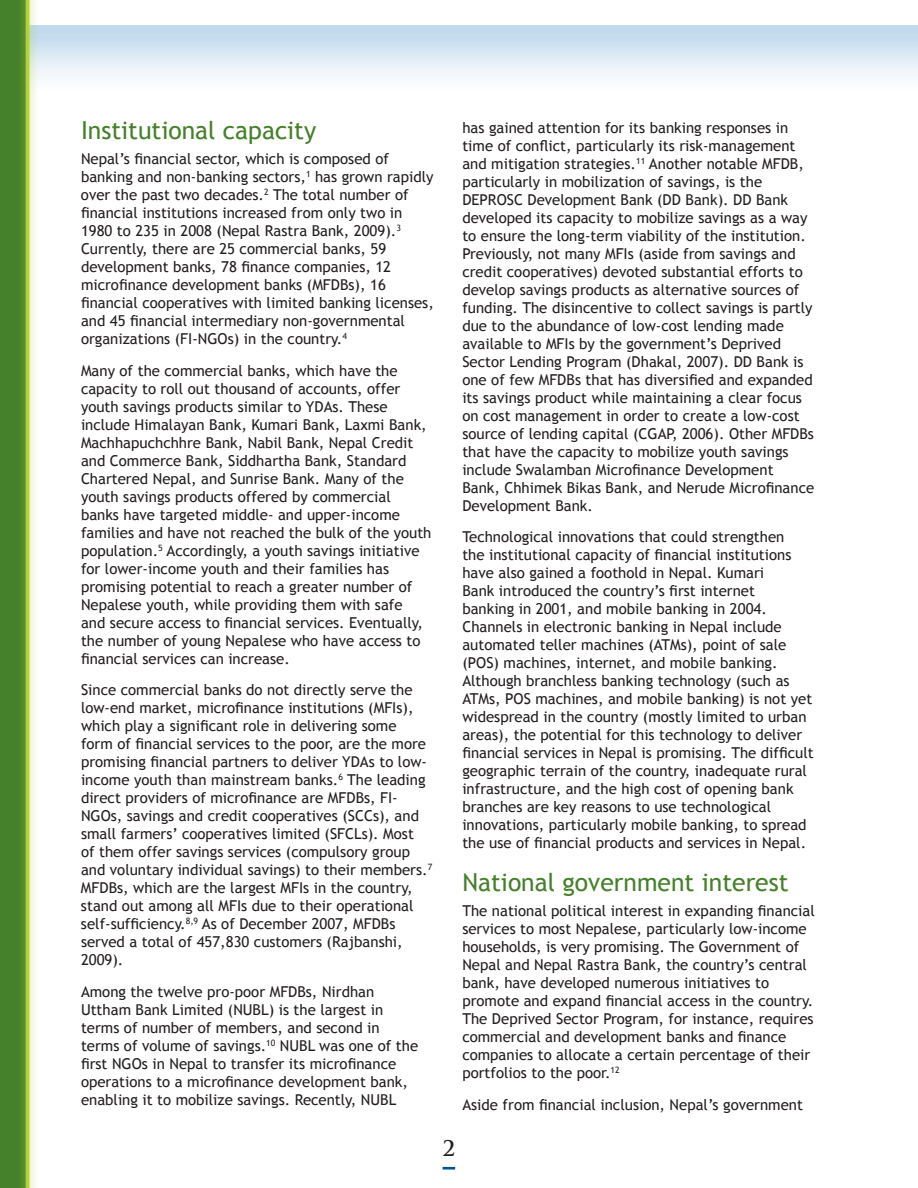
<style>
.page{position:relative;width:918px;height:1188px;background:#fff}
.page>*{position:absolute;margin:0;border:0;box-sizing:border-box;transform-origin:0 0}
.t1{font:24.75px "Trebuchet MS";color:#45802a}
.t2{font:700 21px "Trajan Pro";color:#231f20}
.t3{font:15px/18px "Trebuchet MS";color:#231f20}
</style>
<div class="page">
<div style="left:0;top:25px;width:918px;height:75px;background:linear-gradient(to bottom,#bdd7ec,#fff)"></div>
<div style="left:0;top:0;width:28px;height:1188px;background:#45802a"></div>
<div style="left:16px;top:0;width:23px;height:1188px;background:#b3d237;opacity:.75"></div>
<hr style="left:26px;top:0;width:3px;height:1188px;background:#b3d237">
<svg style="left:443px;top:1167px;width:12px;height:3px"></svg>
<h1 class="t1" style="left:81px;top:116px;width:237px">Institutional capacity</h1>
<p class="t3" style="left:81px;top:150px;width:354px">Nepal’s financial sector, which is composed of banking and non-banking sectors,<sup>1</sup> has grown rapidly over the past two decades.<sup>2</sup> The total number of financial institutions increased from only two in 1980 to 235 in 2008 (Nepal Rastra Bank, 2009).<sup>3<br></sup>Currently, there are 25 commercial banks, 59 development banks, 78 finance companies, 12 microfinance development banks (MFDBs), 16 financial cooperatives with limited banking licenses, and 45 financial intermediary non-governmental organizations (FI-NGOs) in the country.<sup>4</sup></p>
<p class="t3" style="left:81px;top:362px;width:352px">Many of the commercial banks, which have the capacity to roll out thousand of accounts, offer youth savings products similar to YDAs. These include Himalayan Bank, Kumari Bank, Laxmi Bank, Machhapuchchhre Bank, Nabil Bank, Nepal Credit and Commerce Bank, Siddhartha Bank, Standard Chartered Nepal, and Sunrise Bank. Many of the youth savings products offered by commercial banks have targeted middle- and upper-income families and have not reached the bulk of the youth population.<sup>5</sup> Accordingly, a youth savings initiative for lower-income youth and their families has promising potential to reach a greater number of Nepalese youth, while providing them with safe<br>and secure access to financial services. Eventually, the number of young Nepalese who have access to financial services can increase.</p>
<p class="t3" style="left:81px;top:681px;width:353px">Since commercial banks do not directly serve the low-end market, microfinance institutions (MFIs), which play a significant role in delivering some<br>form of financial services to the poor, are the more promising financial partners to deliver YDAs to low&shy;income youth than mainstream banks.<sup>6</sup> The leading direct providers of microfinance are MFDBs, FI-NGOs, savings and credit cooperatives (SCCs), and small farmers’ cooperatives limited (SFCLs). Most<br>of them offer savings services (compulsory group and voluntary individual savings) to their members.<sup>7<br></sup>MFDBs, which are the largest MFIs in the country, stand out among all MFIs due to their operational self-sufficiency.<sup>8,9</sup> As of December 2007, MFDBs served a total of 457,830 customers (Rajbanshi, 2009).</p>
<p class="t3" style="left:81px;top:983px;width:339px">Among the twelve pro-poor MFDBs, Nirdhan Uttham Bank Limited (NUBL) is the largest in terms of number of members, and second in terms of volume of savings.<sup>10</sup> NUBL was one of the first NGOs in Nepal to transfer its microfinance operations to a microfinance development bank, enabling it to mobilize savings. Recently, NUBL</p>
<p class="t3" style="left:462px;top:118px;width:353px">has gained attention for its banking responses in time of conflict, particularly its risk-management and mitigation strategies.<sup>11</sup> Another notable MFDB, particularly in mobilization of savings, is the DEPROSC Development Bank (DD Bank). DD Bank developed its capacity to mobilize savings as a way to ensure the long-term viability of the institution.<br>Previously, not many MFIs (aside from savings and credit cooperatives) devoted substantial efforts to develop savings products as alternative sources of funding. The disincentive to collect savings is partly due to the abundance of low-cost lending made available to MFIs by the government’s Deprived Sector Lending Program (Dhakal, 2007). DD Bank is one of few MFDBs that has diversified and expanded its savings product while maintaining a clear focus on cost management in order to create a low-cost source of lending capital (CGAP, 2006). Other MFDBs that have the capacity to mobilize youth savings include Swalamban Microfinance Development Bank, Chhimek Bikas Bank, and Nerude Microfinance Development Bank.</p>
<p class="t3" style="left:462px;top:528px;width:353px">Technological innovations that could strengthen<br>the institutional capacity of financial institutions have also gained a foothold in Nepal. Kumari<br>Bank introduced the country’s first internet<br>banking in 2001, and mobile banking in 2004.<br>Channels in electronic banking in Nepal include automated teller machines (ATMs), point of sale (POS) machines, internet, and mobile banking.<br>Although branchless banking technology (such as ATMs, POS machines, and mobile banking) is not yet widespread in the country (mostly limited to urban areas), the potential for this technology to deliver financial services in Nepal is promising. The difficult geographic terrain of the country, inadequate rural infrastructure, and the high cost of opening bank branches are key reasons to use technological innovations, particularly mobile banking, to spread the use of financial products and services in Nepal.</p>
<h1 class="t1" style="left:462px;top:868px;width:328px">National government interest</h1>
<p class="t3" style="left:462px;top:902px;width:354px">The national political interest in expanding financial services to most Nepalese, particularly low-income households, is very promising. The Government of Nepal and Nepal Rastra Bank, the country’s central bank, have developed numerous initiatives to promote and expand financial access in the country.<br>The Deprived Sector Program, for instance, requires commercial and development banks and finance companies to allocate a certain percentage of their portfolios to the poor.<sup>12</sup></p>
<p class="t3" style="left:462px;top:1095px;width:342px">Aside from financial inclusion, Nepal’s government</p>
<h2 class="t2" style="left:443px;top:1136px;width:14px">2</h2>
</div>
